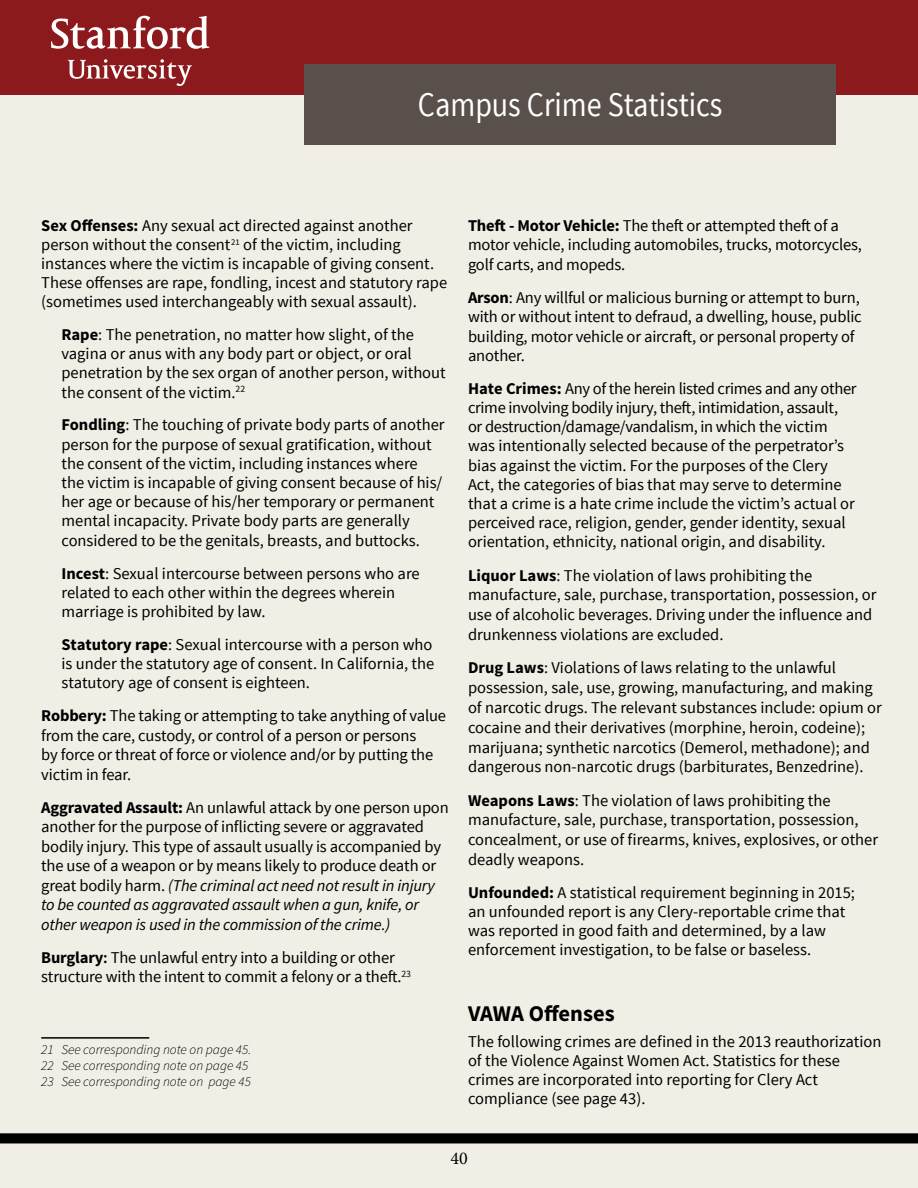
<style>
.page{position:relative;width:918px;height:1188px;background:#fff}
.page>*{position:absolute;margin:0;border:0;box-sizing:border-box;transform-origin:0 0}
.t1{font:34.5px "Source Sans Pro";color:#fff;scale:.87 1}
.t2{font:700 22.5px "Source Sans Pro";color:#000}
.t3{font:18px "Minion Pro";color:#000}
.t4{font:16.5px/19.2px "Source Sans Pro";color:#000}
.t5{font:italic 300 13.5px "Source Sans Pro";color:#000}
.s1{font-weight:700}
.s2{font-style:italic}
.s3{font-weight:600}
</style>
<div class="page">
<div style="left:0;top:95px;width:918px;height:1093px;background:#f0eee5"></div>
<div style="left:0;top:0;width:918px;height:95px;background:#8c191c"></div>
<svg style="left:51px;top:16px;width:158px;height:33px"></svg>
<svg style="left:68px;top:59px;width:124px;height:27px"></svg>
<div style="left:305px;top:65px;width:531px;height:80px;background:#59504b"></div>
<svg style="left:0;top:1133px;width:918px;height:10px;background:#080807"></svg>
<hr style="left:41px;top:1037px;width:108px;height:2px;background:#000">
<p class="t1" style="left:418px;top:83px;width:352px">Campus Crime Statistics</p>
<p class="t4" style="left:41px;top:216px;width:407px"><span class="s1">Sex Offenses:</span> Any sexual act directed against another person without the consent<sup>21</sup> of the victim, including instances where the victim is incapable of giving consent.<br>These offenses are rape, fondling, incest and statutory rape (sometimes used interchangeably with sexual assault).</p>
<p class="t4" style="left:62px;top:325px;width:386px"><span class="s1">Rape</span>: The penetration, no matter how slight, of the vagina or anus with any body part or object, or oral penetration by the sex organ of another person, without the consent of the victim.<sup>22</sup></p>
<p class="t4" style="left:62px;top:415px;width:385px"><span class="s1">Fondling</span>: The touching of private body parts of another person for the purpose of sexual gratification, without the consent of the victim, including instances where<br>the victim is incapable of giving consent because of his/ her age or because of his/her temporary or permanent mental incapacity. Private body parts are generally considered to be the genitals, breasts, and buttocks.</p>
<p class="t4" style="left:62px;top:564px;width:360px"><span class="s1">Incest</span>: Sexual intercourse between persons who are related to each other within the degrees wherein marriage is prohibited by law.</p>
<p class="t4" style="left:62px;top:635px;width:374px;text-align:justify"><span class="s1">Statutory rape</span>: Sexual intercourse with a person who is under the statutory age of consent. In California, the statutory age of consent is eighteen.</p>
<p class="t4" style="left:41px;top:706px;width:406px"><span class="s1">Robbery:</span> The taking or attempting to take anything of value from the care, custody, or control of a person or persons<br>by force or threat of force or violence and/or by putting the victim in fear.</p>
<p class="t4" style="left:41px;top:798px;width:409px"><span class="s1">Aggravated Assault:</span> An unlawful attack by one person upon another for the purpose of inflicting severe or aggravated bodily injury. This type of assault usually is accompanied by the use of a weapon or by means likely to produce death or great bodily harm. <span class="s2">(The criminal act need not result in injury to be counted as aggravated assault when a gun, knife, or other weapon is used in the commission of the crime.)</span></p>
<p class="t4" style="left:41px;top:948px;width:371px"><span class="s1">Burglary</span><span class="s3">:</span> The unlawful entry into a building or other structure with the intent to commit a felony or a theft.<sup>23</sup></p>
<p class="t5" style="left:41px;top:1041px;width:212px">21 See corresponding note on page 45.</p>
<p class="t5" style="left:41px;top:1058px;width:209px">22 See corresponding note on page 45</p>
<p class="t5" style="left:41px;top:1074px;width:211px">23 See corresponding note on page 45</p>
<p class="t4" style="left:468px;top:216px;width:395px"><span class="s1">Theft - Motor Vehicle:</span> The theft or attempted theft of a motor vehicle, including automobiles, trucks, motorcycles, golf carts, and mopeds.</p>
<p class="t4" style="left:468px;top:288px;width:395px"><span class="s1">Arson</span>: Any willful or malicious burning or attempt to burn, with or without intent to defraud, a dwelling, house, public building, motor vehicle or aircraft, or personal property of another.</p>
<p class="t4" style="left:468px;top:379px;width:390px"><span class="s1">Hate Crimes:</span> Any of the herein listed crimes and any other crime involving bodily injury, theft, intimidation, assault,<br>or destruction/damage/vandalism, in which the victim was intentionally selected because of the perpetrator’s bias against the victim. For the purposes of the Clery Act, the categories of bias that may serve to determine that a crime is a hate crime include the victim’s actual or perceived race, religion, gender, gender identity, sexual orientation, ethnicity, national origin, and disability.</p>
<p class="t4" style="left:468px;top:566px;width:410px;line-height:19.8px"><span class="s1">Liquor Laws</span>: The violation of laws prohibiting the manufacture, sale, purchase, transportation, possession, or use of alcoholic beverages. Driving under the influence and drunkenness violations are excluded.</p>
<p class="t4" style="left:468px;top:658px;width:415px;line-height:19.8px"><span class="s1">Drug Laws</span>: Violations of laws relating to the unlawful possession, sale, use, growing, manufacturing, and making of narcotic drugs. The relevant substances include: opium or cocaine and their derivatives (morphine, heroin, codeine); marijuana; synthetic narcotics (Demerol, methadone); and dangerous non-narcotic drugs (barbiturates, Benzedrine).</p>
<p class="t4" style="left:468px;top:791px;width:412px;line-height:19.8px"><span class="s1">Weapons Laws</span>: The violation of laws prohibiting the manufacture, sale, purchase, transportation, possession, concealment, or use of firearms, knives, explosives, or other deadly weapons.</p>
<p class="t4" style="left:468px;top:883px;width:389px"><span class="s1">Unfounded:</span> A statistical requirement beginning in 2015; an unfounded report is any Clery-reportable crime that was reported in good faith and determined, by a law enforcement investigation, to be false or baseless.</p>
<p class="t2" style="left:468px;top:999px;width:148px">VAWA Offenses</p>
<p class="t4" style="left:468px;top:1032px;width:415px">The following crimes are defined in the 2013 reauthorization of the Violence Against Women Act. Statistics for these crimes are incorporated into reporting for Clery Act compliance (see page 43).</p>
<p class="t3" style="left:451px;top:1146px;width:19px">40</p>
</div>
